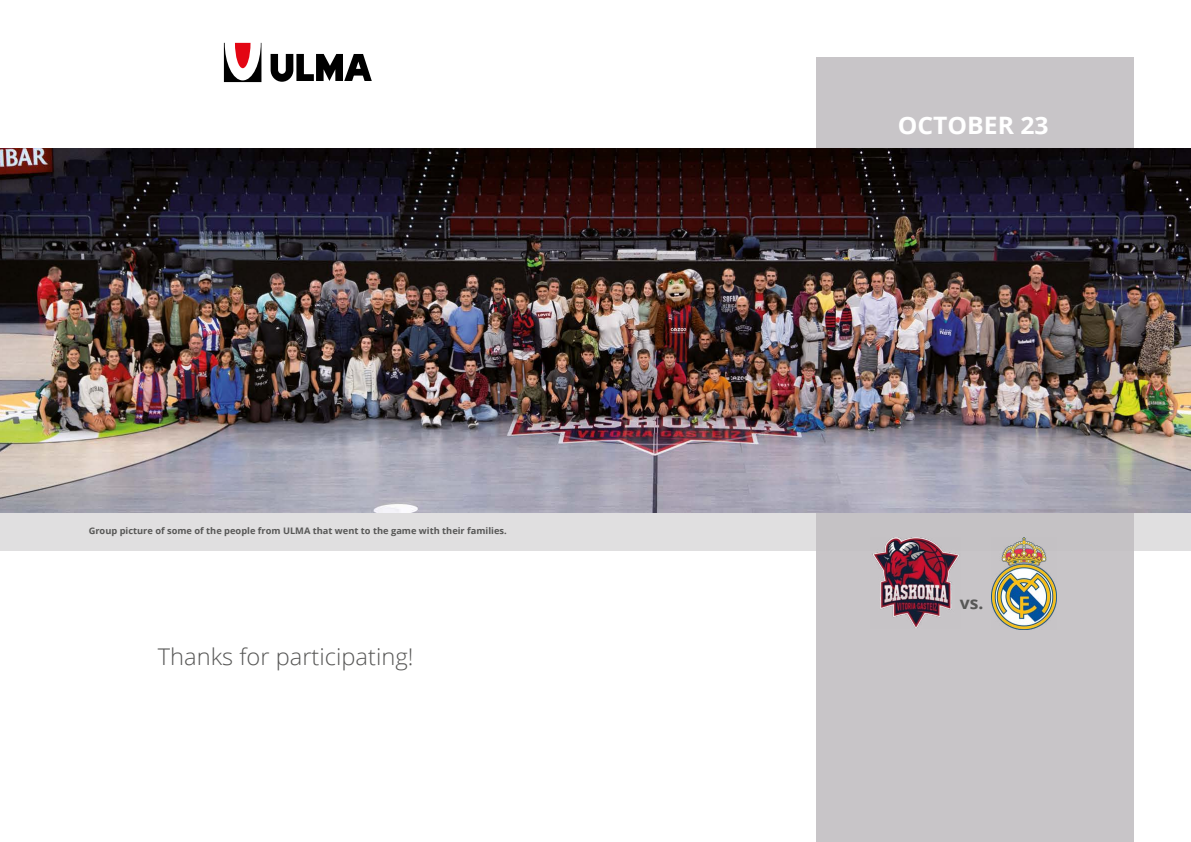
<style>
.page{position:relative;width:1191px;height:842px;background:#fff}
.page>*{position:absolute;margin:0;border:0;box-sizing:border-box;transform-origin:0 0}
.t1{font:700 24px "Open Sans";color:#fff}
.t2{font:300 23px "Open Sans";color:#575756}
.t3{font:700 17px "Open Sans";color:#575756}
.t4{font:700 9px "Open Sans";color:#575756}
</style>
<div class="page">
<div style="left:816px;top:57px;width:318px;height:785px;background:#c2bfc2"></div>
<img style="left:0;top:149px;width:1191px;height:363px">
<svg style="left:0;top:513px;width:1191px;height:38px;fill:#e0dfe0"></svg>
<svg style="left:224px;top:43px;width:37px;height:39px"></svg>
<svg style="left:270px;top:54px;width:102px;height:28px"></svg>
<img style="left:870px;top:538px;width:90px;height:91px">
<img style="left:991px;top:538px;width:66px;height:91px">
<p class="t4" style="left:89px;top:525px;width:419px">Group picture of some of the people from ULMA that went to the game with their families.</p>
<h2 class="t2" style="left:158px;top:641px;width:257px">Thanks for participating!</h2>
<h1 class="t1" style="left:897px;top:108px;width:152px">OCTOBER 23</h1>
<h3 class="t3" style="left:960px;top:590px;width:25px">vs.</h3>
</div>
